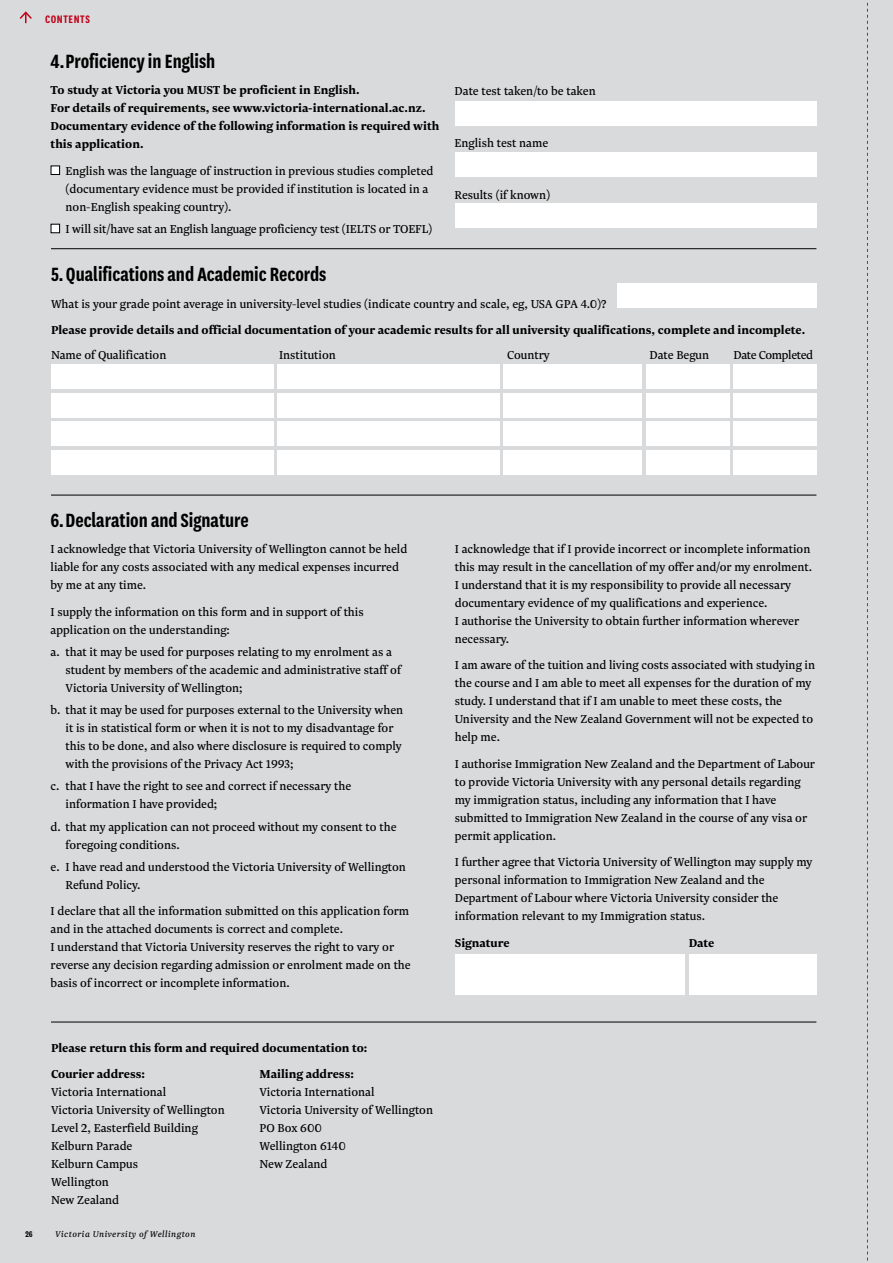
<style>
.page{position:relative;width:893px;height:1263px;background:#d9dadb}
.page>*{position:absolute;margin:0;border:0;box-sizing:border-box;transform-origin:0 0}
.t1{font:600 22.5px "Victoria Sans Comp";color:#000}
.t2{font:13.5px/18px "Victoria Serif";color:#000}
.t3{font:700 13.5px/18px "Victoria Serif";color:#000}
.t4{font:13.5px "Victoria Serif";letter-spacing:-.025em;color:#000}
.t5{font:600 12.75px "Victoria Sans Comp";letter-spacing:.05em;color:#c0031c}
.t6{font:italic 9.75px "Victoria Serif";letter-spacing:.05em;color:#000}
.t7{font:600 9.75px "Victoria Sans Comp";color:#000}
</style>
<div class="page">
<svg style="left:867px;top:2px;width:1px;height:1259px"></svg>
<svg style="left:19px;top:11px;width:13px;height:12px"></svg>
<div style="left:689px;top:955px;width:127px;height:40px;background:#fff"></div>
<div style="left:455px;top:955px;width:230px;height:40px;background:#fff"></div>
<div style="left:51px;top:166px;width:9px;height:9px;background:#fff;border:1px solid #000"></div>
<div style="left:51px;top:224px;width:9px;height:9px;background:#fff;border:1px solid #000"></div>
<div style="left:455px;top:102px;width:361px;height:24px;background:#fff"></div>
<div style="left:455px;top:152px;width:361px;height:24px;background:#fff"></div>
<div style="left:455px;top:203px;width:361px;height:24px;background:#fff"></div>
<hr style="left:51px;top:248px;width:765px;height:1px;background:#000">
<div style="left:617px;top:284px;width:199px;height:24px;background:#fff"></div>
<hr style="left:51px;top:495px;width:765px;height:1px;background:#000">
<hr style="left:51px;top:1022px;width:765px;height:1px;background:#000">
<div style="left:51px;top:365px;width:222px;height:24px;background:#fff"></div>
<div style="left:51px;top:393px;width:222px;height:24px;background:#fff"></div>
<div style="left:51px;top:422px;width:222px;height:24px;background:#fff"></div>
<div style="left:51px;top:450px;width:222px;height:24px;background:#fff"></div>
<div style="left:277px;top:365px;width:222px;height:24px;background:#fff"></div>
<div style="left:277px;top:393px;width:222px;height:24px;background:#fff"></div>
<div style="left:277px;top:422px;width:222px;height:24px;background:#fff"></div>
<div style="left:277px;top:450px;width:222px;height:24px;background:#fff"></div>
<div style="left:646px;top:365px;width:84px;height:24px;background:#fff"></div>
<div style="left:646px;top:393px;width:84px;height:24px;background:#fff"></div>
<div style="left:646px;top:422px;width:84px;height:24px;background:#fff"></div>
<div style="left:646px;top:450px;width:84px;height:24px;background:#fff"></div>
<div style="left:733px;top:365px;width:83px;height:24px;background:#fff"></div>
<div style="left:733px;top:393px;width:83px;height:24px;background:#fff"></div>
<div style="left:733px;top:422px;width:83px;height:24px;background:#fff"></div>
<div style="left:733px;top:450px;width:83px;height:24px;background:#fff"></div>
<div style="left:503px;top:365px;width:139px;height:24px;background:#fff"></div>
<div style="left:503px;top:393px;width:139px;height:24px;background:#fff"></div>
<div style="left:503px;top:422px;width:139px;height:24px;background:#fff"></div>
<div style="left:503px;top:450px;width:139px;height:24px;background:#fff"></div>
<p class="t5" style="left:45px;top:12px;width:46px">Contents</p>
<h1 class="t1" style="left:51px;top:47px;width:166px">4. Proficiency in English</h1>
<p class="t3" style="left:51px;top:81px;width:390px">To study at Victoria you MUST be proficient in English.<br>For details of requirements, see www.victoria-international.ac.nz.<br>Documentary evidence of the following information is required with this application.</p>
<p class="t2" style="left:66px;top:162px;width:369px">English was the language of instruction in previous studies completed (documentary evidence must be provided if institution is located in a non-English speaking country).</p>
<p class="t2" style="left:66px;top:220px;width:368px">I will sit/have sat an English language proficiency test (IELTS or TOEFL)</p>
<p class="t2" style="left:455px;top:81px;width:143px">Date test taken/to be taken</p>
<p class="t2" style="left:455px;top:133px;width:95px">English test name</p>
<p class="t2" style="left:455px;top:185px;width:97px">Results (if known)</p>
<h1 class="t1" style="left:51px;top:260px;width:277px">5. Qualifications and Academic Records</h1>
<p class="t2" style="left:51px;top:294px;width:557px">What is your grade point average in university-level studies (indicate country and scale, eg, USA GPA 4.0)?</p>
<p class="t3" style="left:51px;top:320px;width:756px">Please provide details and official documentation of your academic results for all university qualifications, complete and incomplete.</p>
<p class="t2" style="left:51px;top:346px;width:117px">Name of Qualification</p>
<p class="t2" style="left:279px;top:346px;width:58px">Institution</p>
<p class="t2" style="left:507px;top:346px;width:44px">Country</p>
<p class="t2" style="left:650px;top:346px;width:61px">Date Begun</p>
<p class="t4" style="left:734px;top:347px;width:81px">Date Completed</p>
<h1 class="t1" style="left:51px;top:507px;width:200px">6. Declaration and Signature</h1>
<p class="t2" style="left:51px;top:540px;width:358px">I acknowledge that Victoria University of Wellington cannot be held liable for any costs associated with any medical expenses incurred by me at any time.</p>
<p class="t2" style="left:51px;top:602px;width:315px">I supply the information on this form and in support of this application on the understanding:</p>
<p class="t2" style="left:66px;top:642px;width:337px;text-indent:-15px">a. that it may be used for purposes relating to my enrolment as a student by members of the academic and administrative staff of<br>Victoria University of Wellington;</p>
<p class="t2" style="left:66px;top:701px;width:339px;text-indent:-15px">b. that it may be used for purposes external to the University when it is in statistical form or when it is not to my disadvantage for this to be done, and also where disclosure is required to comply with the provisions of the Privacy Act 1993;</p>
<p class="t2" style="left:66px;top:777px;width:287px;text-indent:-15px">c. that I have the right to see and correct if necessary the information I have provided;</p>
<p class="t2" style="left:66px;top:817px;width:332px;text-indent:-15px">d. that my application can not proceed without my consent to the foregoing conditions.</p>
<p class="t2" style="left:66px;top:857px;width:342px;text-indent:-15px">e. I have read and understood the Victoria University of Wellington<br>Refund Policy.</p>
<p class="t2" style="left:51px;top:902px;width:362px">I declare that all the information submitted on this application form and in the attached documents is correct and complete.<br>I understand that Victoria University reserves the right to vary or reverse any decision regarding admission or enrolment made on the basis of incorrect or incomplete information.</p>
<p class="t3" style="left:51px;top:1034px;width:318px;line-height:26.5px">Please return this form and required documentation to:<br>Courier address:</p>
<p class="t2" style="left:51px;top:1083px;width:175px">Victoria International<br>Victoria University of Wellington<br>Level 2, Easterfield Building<br>Kelburn Parade<br>Kelburn Campus<br>Wellington<br>New Zealand</p>
<p class="t3" style="left:259px;top:1065px;width:96px">Mailing address:</p>
<p class="t2" style="left:259px;top:1083px;width:175px">Victoria International<br>Victoria University of Wellington<br>PO Box 600<br>Wellington 6140<br>New Zealand</p>
<p class="t7" style="left:26px;top:1228px;width:9px">26</p>
<p class="t6" style="left:55px;top:1228px;width:142px">Victoria University of Wellington</p>
<p class="t2" style="left:455px;top:540px;width:359px">I acknowledge that if I provide incorrect or incomplete information this may result in the cancellation of my offer and/or my enrolment.<br>I understand that it is my responsibility to provide all necessary documentary evidence of my qualifications and experience.<br>I authorise the University to obtain further information wherever necessary.</p>
<p class="t2" style="left:455px;top:656px;width:362px">I am aware of the tuition and living costs associated with studying in the course and I am able to meet all expenses for the duration of my study. I understand that if I am unable to meet these costs, the University and the New Zealand Government will not be expected to help me.</p>
<p class="t2" style="left:455px;top:755px;width:362px">I authorise Immigration New Zealand and the Department of Labour to provide Victoria University with any personal details regarding my immigration status, including any information that I have submitted to Immigration New Zealand in the course of any visa or permit application.</p>
<p class="t2" style="left:455px;top:853px;width:359px">I further agree that Victoria University of Wellington may supply my personal information to Immigration New Zealand and the Department of Labour where Victoria University consider the information relevant to my Immigration status.</p>
<p class="t3" style="left:455px;top:933px;width:57px">Signature</p>
<p class="t3" style="left:689px;top:933px;width:27px">Date</p>
</div>
